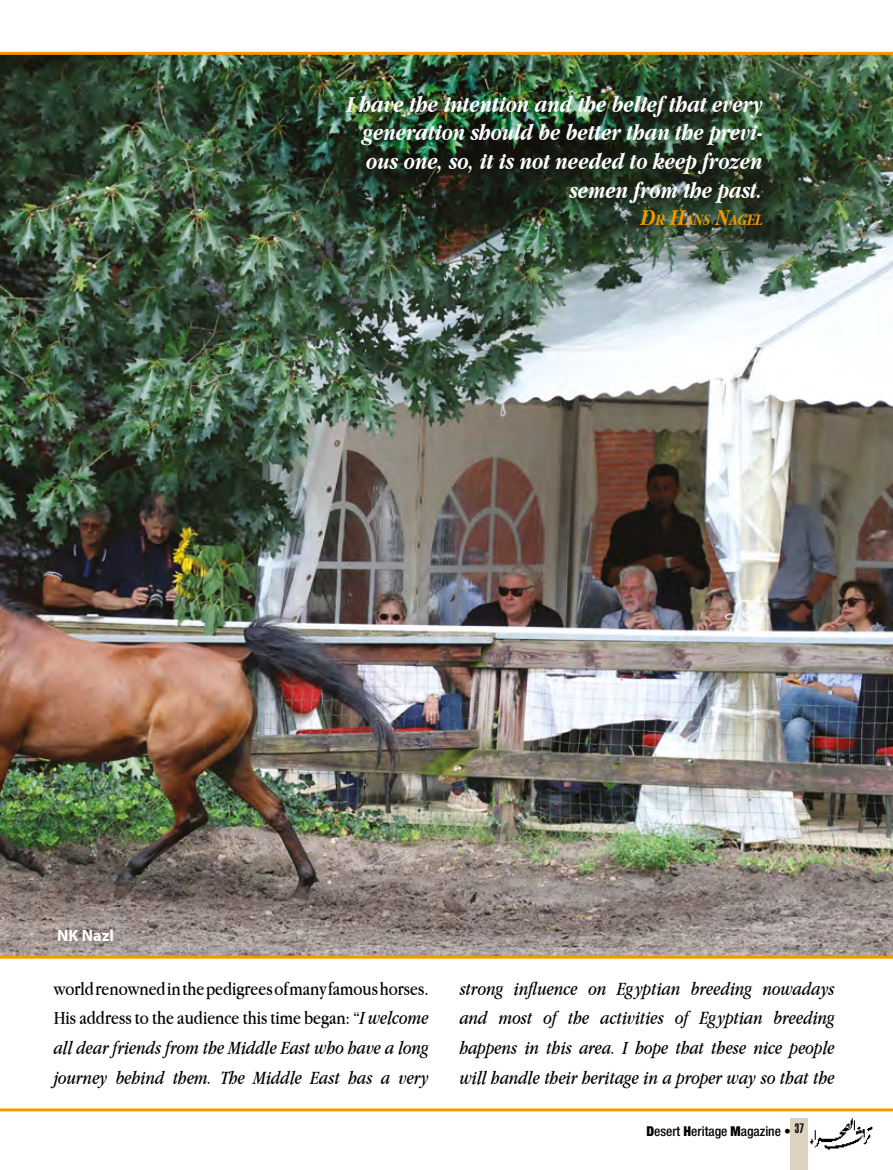
<style>
.page{position:relative;width:893px;height:1170px;background:#fff}
.page>*{position:absolute;margin:0;border:0;box-sizing:border-box;transform-origin:0 0}
.t1{font:italic 700 23.85px/28.7px "Apple Garamond";color:#fff;text-align:right}
.t2{font:italic 19.35px/29.8px "Apple Garamond";color:#000;text-align:justify}
.t3{font:italic 700 16.65px "Apple Garamond";color:#f49800}
.t4{font:700 16.35px "Myriad Pro";color:#fff}
.t5{font:500 condensed 13.5px "Helvetica Neue LT Std";color:#000}
.s1{font-size:23.85px}
.s2{font-style:normal}
.s3{font-family:"Helvetica Neue";font-weight:900}
</style>
<div class="page">
<img style="left:0;top:55px;width:893px;height:900px">
<hr style="left:0;top:52px;width:893px;height:3px;background:#f49800">
<hr style="left:0;top:1108px;width:893px;height:3px;background:#f49800">
<hr style="left:0;top:955px;width:893px;height:3px;background:#f49800">
<div style="left:791px;top:1118px;width:17px;height:51px;background:#ddd2c0"></div>
<img style="left:810px;top:1118px;width:63px;height:32px">
<p class="t1" style="left:347px;top:89px;width:417px">I have the intention and the belief that every generation should be better than the previ&shy;ous one, so, it is not needed to keep frozen semen from the past.</p>
<p class="t3" style="left:641px;top:209px;width:123px"><span class="s1">D</span>R <span class="s1">H</span>ANS <span class="s1">N</span>AGEL</p>
<p class="t4" style="left:57px;top:924px;width:58px">NK Nazl</p>
<p class="t2" style="left:54px;top:973px;width:377px"><span class="s2">world renowned in the pedigrees of many famous horses.<br>His address to the audience this time began: “</span>I welcome all dear friends from the Middle East who have a long journey behind them. The Middle East has a very</p>
<p class="t2" style="left:460px;top:973px;width:376px">strong influence on Egyptian breeding nowadays and most of the activities of Egyptian breeding happens in this area. I hope that these nice people will handle their heritage in a proper way so that the</p>
<p class="t5" style="left:646px;top:1123px;width:159px"><span class="s3">D</span>esert <span class="s3">H</span>eritage <span class="s3">M</span>agazine • <sup>37</sup></p>
</div>
